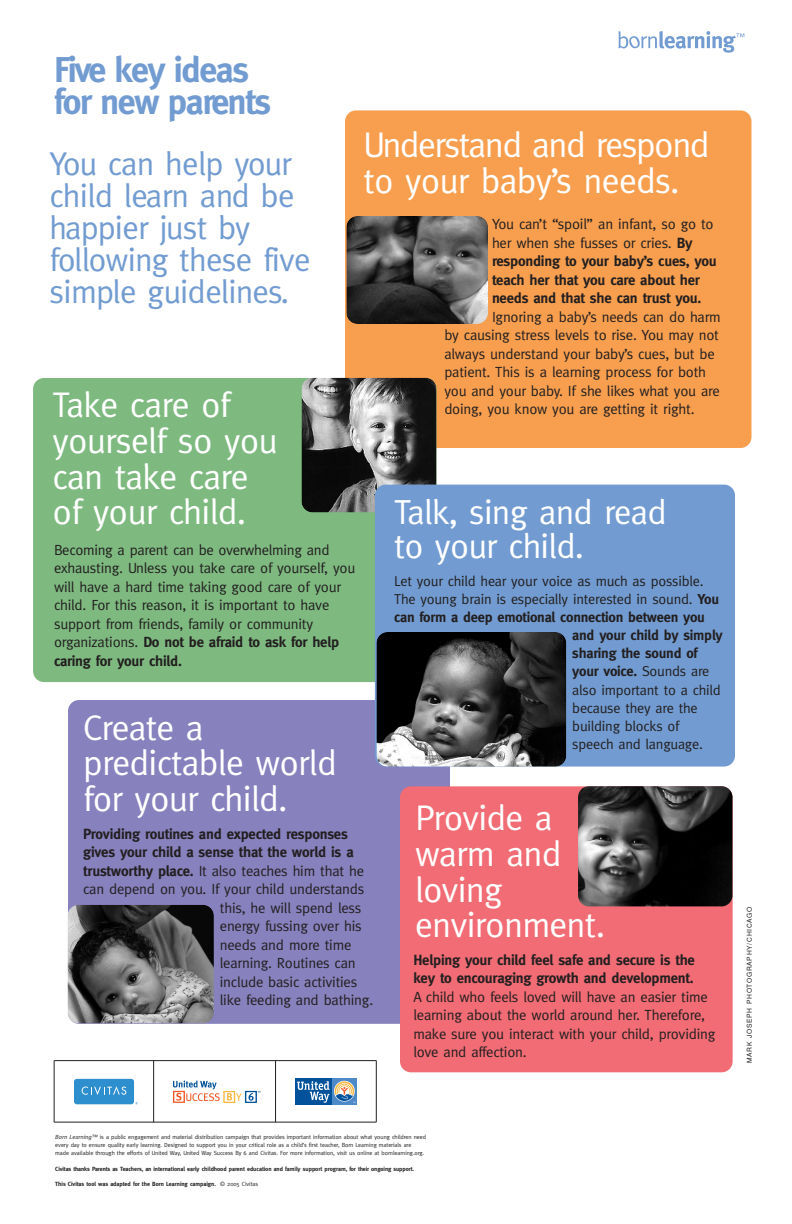
<style>
.page{position:relative;width:792px;height:1224px;background:#fff}
.page>*{position:absolute;margin:0;border:0;box-sizing:border-box;transform-origin:0 0}
.t1{font:700 36px/32px "Meta";letter-spacing:-.045em;color:#729cd1}
.t2{font:35.7px/35.6px "Meta";letter-spacing:-.02em;color:#fff}
.t3{font:35.7px/35.6px "Meta";letter-spacing:-.045em;color:#fff}
.t4{font:34.8px/34.8px "Meta";letter-spacing:-.02em;color:#fff}
.t5{font:33px/32px "Meta";letter-spacing:-.02em;color:#729cd1}
.t6{font:14.7px/18.5px "Meta";letter-spacing:-.015em;color:#231f20}
.t7{font:700 14.7px/18.5px "Meta";letter-spacing:-.015em;color:#231f20}
.t8{font:14.4px "Meta";letter-spacing:-.015em;color:#231f20}
.t9{font:700 14.4px "Meta";letter-spacing:-.015em;color:#231f20}
.t10{font:6.7px "Helvetica";letter-spacing:.11em;color:#231f20}
.t11{font:6px/8px "Meta";letter-spacing:-.01em;color:#231f20}
.t12{font:700 6px "Meta";letter-spacing:-.005em;color:#231f20}
.s1{font-weight:400}
.s2{font-weight:700}
.s3{font-style:italic}
</style>
<div class="page">
<div style="left:68px;top:700px;width:382px;height:324px;background:#8781bd;border-radius:11px"></div>
<div style="left:400px;top:786px;width:333px;height:286px;background:#f16c74;border-radius:11px"></div>
<div style="left:345px;top:110px;width:407px;height:338px;background:#f89f4f;border-radius:11px"></div>
<svg style="left:618px;top:31px;width:126px;height:22px"></svg>
<svg style="left:296px;top:1104px;width:61px;height:1px"></svg>
<div style="left:332px;top:1079px;width:25px;height:25px;background:#4f8ac8"></div>
<div style="left:296px;top:1079px;width:36px;height:25px;background:#01529b"></div>
<svg style="left:297px;top:1081px;width:58px;height:22px"></svg>
<img style="left:173px;top:1080px;width:88px;height:23px">
<div style="left:74px;top:1079px;width:60px;height:25px;background:#2e8fce;border-radius:3px"></div>
<svg style="left:82px;top:1086px;width:44px;height:9px"></svg>
<hr style="left:54px;top:1060px;width:322px;height:1px;background:#231f20">
<hr style="left:54px;top:1122px;width:322px;height:1px;background:#231f20">
<hr style="left:54px;top:1061px;width:1px;height:61px;background:#231f20">
<hr style="left:153px;top:1061px;width:1px;height:61px;background:#231f20">
<hr style="left:275px;top:1061px;width:1px;height:61px;background:#231f20">
<hr style="left:376px;top:1061px;width:1px;height:61px;background:#231f20">
<div style="left:33px;top:378px;width:403px;height:304px;background:#7eba80;border-radius:11px"></div>
<img style="left:302px;top:378px;width:134px;height:134px;border-radius:11px">
<div style="left:375px;top:485px;width:360px;height:282px;background:#729cd1;border-radius:11px"></div>
<img style="left:578px;top:786px;width:154px;height:120px;border-radius:11px">
<img style="left:346px;top:216px;width:142px;height:108px;border-radius:11px">
<img style="left:376px;top:632px;width:190px;height:135px;border-radius:11px">
<img style="left:68px;top:905px;width:146px;height:118px;border-radius:11px">
<h1 class="t1" style="left:54px;top:58px;width:219px">Five key ideas for new parents</h1>
<h2 class="t3" style="left:363px;top:131px;width:348px">Understand and respond to your baby’s needs.</h2>
<h3 class="t5" style="left:50px;top:151px;width:263px">You can help your child learn and be happier just by following these five simple guidelines.</h3>
<p class="t7" style="left:492px;top:216px;width:226px"><span class="s1">You can’t “spoil” an infant, so go to her when she fusses or cries.</span> By responding to your baby’s cues, you teach her that you care about her needs and that she can trust you.</p>
<p class="t6" style="left:444px;top:309px;width:278px;text-indent:48px">Ignoring a baby’s needs can do harm by causing stress levels to rise. You may not always understand your baby’s cues, but be patient. This is a learning process for both you and your baby. If she likes what you are doing, you know you are getting it right.</p>
<h2 class="t2" style="left:53px;top:391px;width:227px">Take care of yourself so you can take care of your child.</h2>
<h3 class="t4" style="left:394px;top:498px;width:274px">Talk, sing and read to your child.</h3>
<p class="t8" style="left:394px;top:576px;width:311px">Let your child hear your voice as much as possible.</p>
<p class="t8" style="left:394px;top:594px;width:326px">The young brain is especially interested in sound. <span class="s2">You</span></p>
<p class="t9" style="left:394px;top:612px;width:312px">can form a deep emotional connection between you</p>
<p class="t9" style="left:572px;top:630px;width:152px">and your child by simply</p>
<p class="t9" style="left:572px;top:648px;width:127px">sharing the sound of</p>
<p class="t9" style="left:572px;top:666px;width:139px">your voice. <span class="s1">Sounds are</span></p>
<p class="t8" style="left:572px;top:684px;width:150px">also important to a child</p>
<p class="t8" style="left:572px;top:702px;width:127px">because they are the</p>
<p class="t8" style="left:572px;top:720px;width:109px">building blocks of</p>
<p class="t8" style="left:572px;top:738px;width:132px">speech and language.</p>
<p class="t6" style="left:54px;top:542px;width:303px">Becoming a parent can be overwhelming and exhausting. Unless you take care of yourself, you will have a hard time taking good care of your child. For this reason, it is important to have support from friends, family or community organizations. <span class="s2">Do not be afraid to ask for help caring for your child.</span></p>
<h2 class="t2" style="left:83px;top:713px;width:255px">Create a predictable world for your child.</h2>
<h2 class="t2" style="left:415px;top:804px;width:192px">Provide a warm and loving environment.</h2>
<p class="t7" style="left:83px;top:826px;width:266px">Providing routines and expected responses</p>
<p class="t7" style="left:83px;top:845px;width:272px">gives your child a sense that the world is a</p>
<p class="t6" style="left:83px;top:863px;width:282px"><span class="s2">trustworthy place.</span> It also teaches him that he</p>
<p class="t6" style="left:83px;top:882px;width:283px">can depend on you. If your child understands</p>
<p class="t6" style="left:220px;top:900px;width:143px">this, he will spend less</p>
<p class="t6" style="left:220px;top:919px;width:143px">energy fussing over his</p>
<p class="t6" style="left:220px;top:937px;width:133px">needs and more time</p>
<p class="t6" style="left:220px;top:956px;width:137px">learning. Routines can</p>
<p class="t6" style="left:220px;top:974px;width:139px">include basic activities</p>
<p class="t6" style="left:220px;top:993px;width:155px">like feeding and bathing.</p>
<p class="t7" style="left:413px;top:952px;width:283px">Helping your child feel safe and secure is the key to encouraging growth and development.</p>
<p class="t6" style="left:413px;top:989px;width:304px">A child who feels loved will have an easier time learning about the world around her. Therefore, make sure you interact with your child, providing love and affection.</p>
<p class="t10" style="left:747px;top:1063px;width:158px;rotate:-90deg">MARK JOSEPH PHOTOGRAPHY/CHICAGO</p>
<p class="t11" style="left:55px;top:1133px;width:372px"><span class="s3">Born Learning™</span> is a public engagement and material distribution campaign that provides important information about what young children need every day to ensure quality early learning. Designed to support you in your critical role as a child’s first teacher, Born Learning materials are made available through the efforts of United Way, United Way Success By 6 and Civitas. For more information, visit us online at bornlearning.org.</p>
<p class="t12" style="left:55px;top:1166px;width:360px">Civitas thanks Parents as Teachers, an international early childhood parent education and family support program, for their ongoing support.</p>
<p class="t12" style="left:55px;top:1181px;width:204px">This Civitas tool was adapted for the Born Learning campaign. <span class="s1">© 2005 Civitas</span></p>
</div>
